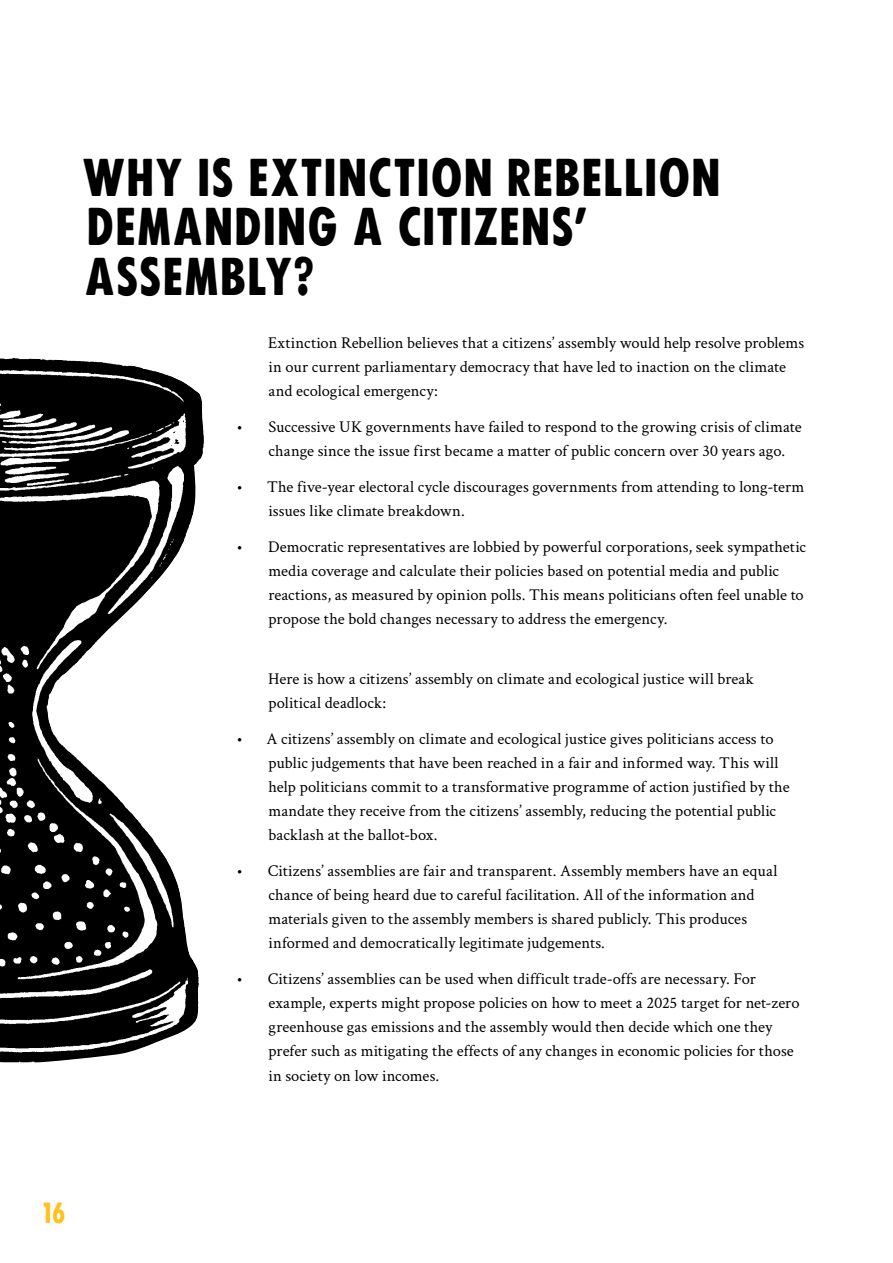
<style>
.page{position:relative;width:893px;height:1263px;background:#fff}
.page>*{position:absolute;margin:0;border:0;box-sizing:border-box;transform-origin:0 0}
.t1{font:49.5px/49.5px "FUCXEDCAPS Regular";letter-spacing:-.005em;color:#000}
.t2{font:27px "FUCXEDCAPS Regular";color:#ffc11e}
.t3{font:16.5px/24px "Crimson Text";letter-spacing:.005em;color:#000}
</style>
<div class="page">
<img style="left:0;top:358px;width:204px;height:705px">
<h1 class="t1" style="left:81px;top:147px;width:641px">WHY IS EXTINCTION REBELLION<br>DEMANDING A CITIZENS’<br>ASSEMBLY?</h1>
<p class="t3" style="left:268px;top:330px;width:537px">Extinction Rebellion believes that a citizens’ assembly would help resolve problems in our current parliamentary democracy that have led to inaction on the climate and ecological emergency:</p>
<p class="t3" style="left:268px;top:414px;width:535px;text-indent:-32px">• Successive UK governments have failed to respond to the growing crisis of climate change since the issue first became a matter of public concern over 30 years ago.</p>
<p class="t3" style="left:268px;top:474px;width:538px;text-indent:-32px">• The five-year electoral cycle discourages governments from attending to long-term issues like climate breakdown.</p>
<p class="t3" style="left:268px;top:534px;width:539px;text-indent:-32px">• Democratic representatives are lobbied by powerful corporations, seek sympathetic media coverage and calculate their policies based on potential media and public reactions, as measured by opinion polls. This means politicians often feel unable to propose the bold changes necessary to address the emergency.</p>
<p class="t3" style="left:268px;top:666px;width:487px">Here is how a citizens’ assembly on climate and ecological justice will break political deadlock:</p>
<p class="t3" style="left:268px;top:726px;width:523px;text-indent:-32px">• A citizens’ assembly on climate and ecological justice gives politicians access to public judgements that have been reached in a fair and informed way. This will help politicians commit to a transformative programme of action justified by the mandate they receive from the citizens’ assembly, reducing the potential public backlash at the ballot-box.</p>
<p class="t3" style="left:268px;top:858px;width:510px;text-indent:-32px">• Citizens’ assemblies are fair and transparent. Assembly members have an equal chance of being heard due to careful facilitation. All of the information and materials given to the assembly members is shared publicly. This produces informed and democratically legitimate judgements.</p>
<p class="t3" style="left:268px;top:966px;width:533px;text-indent:-32px">• Citizens’ assemblies can be used when difficult trade-offs are necessary. For example, experts might propose policies on how to meet a 2025 target for net-zero greenhouse gas emissions and the assembly would then decide which one they prefer such as mitigating the effects of any changes in economic policies for those in society on low incomes.</p>
<h2 class="t2" style="left:43px;top:1190px;width:25px">16</h2>
</div>
